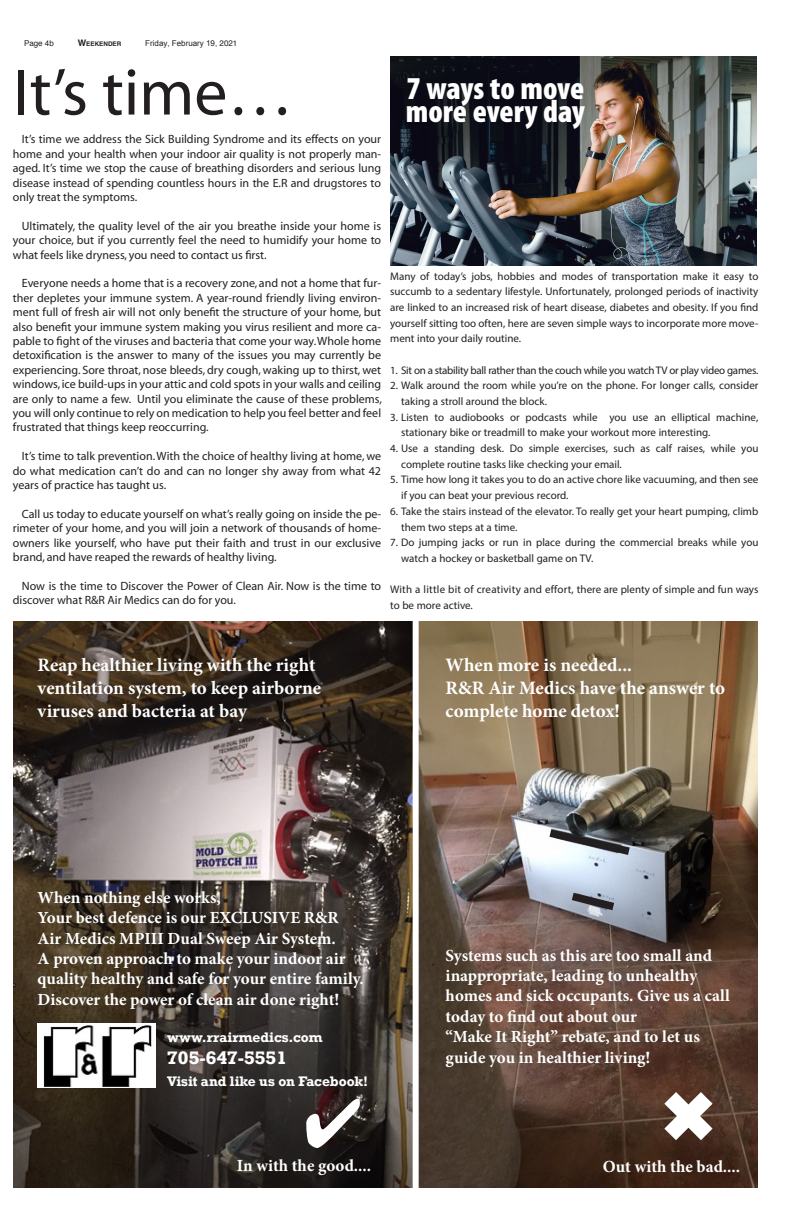
<style>
.page{position:relative;width:792px;height:1224px;background:#fff}
.page>*{position:absolute;margin:0;border:0;box-sizing:border-box;transform-origin:0 0}
.t1{font:66px "Myriad";color:#231f20}
.t2{font:900 condensed 32px/23px "Myriad Pro";letter-spacing:-.005em;color:#fff}
.t3{font:700 19px/22.8px "Minion Pro";color:#fff}
.t4{font:700 17px/20.4px "Minion Pro";color:#fff}
.t5{font:700 17px "Rockwell";color:#fff}
.t6{font:700 13px "Rockwell";color:#fff}
.t7{font:12px/14.4px "Myriad";color:#231f20;text-align:justify}
.t8{font:11px/15.7px "Myriad Pro";color:#231f20}
.t9{font:11px "Myriad Pro";letter-spacing:-.025em;color:#231f20}
.t10{font:8px "Arial";color:#231f20}
.t11{font:8px "Helvetica";color:#231f20}
.t12{font:700 6.3px "Helvetica";color:#231f20}
.s1{font-size:9px}
.s2{font-family:"Helvetica"}
</style>
<div class="page">
<img style="left:14px;top:621px;width:399px;height:566px">
<img style="left:419px;top:621px;width:339px;height:566px">
<img style="left:38px;top:1023px;width:117px;height:65px">
<svg style="left:550px;top:829px;width:80px;height:26px"></svg>
<svg style="left:572px;top:893px;width:42px;height:17px"></svg>
<img style="left:390px;top:56px;width:366px;height:210px">
<svg style="left:664px;top:1091px;width:49px;height:49px;background:#4f3123"></svg>
<svg style="left:306px;top:1098px;width:54px;height:50px;background:#291e1d"></svg>
<p class="t11" style="left:24px;top:37px;width:31px">Page 4b</p>
<p class="t12" style="left:78px;top:38px;width:45px"><span class="s1">W</span>EEKENDER</p>
<p class="t10" style="left:145px;top:38px;width:94px">Friday, February 19, <span class="s2">2021</span></p>
<p class="t1" style="left:13px;top:60px;width:282px">It’s time…</p>
<p class="t7" style="left:13px;top:133px;width:370px;text-indent:9px">It’s time we address the Sick Building Syndrome and its effects on your home and your health when your indoor air quality is not properly man&shy;aged. It’s time we stop the cause of breathing disorders and serious lung disease instead of spending countless hours in the E.R and drugstores to only treat the symptoms.</p>
<p class="t7" style="left:13px;top:219px;width:370px;text-indent:9px">Ultimately, the quality level of the air you breathe inside your home is your choice, but if you currently feel the need to humidify your home to what feels like dryness, you need to contact us first.</p>
<p class="t7" style="left:13px;top:277px;width:371px;text-indent:9px">Everyone needs a home that is a recovery zone, and not a home that fur&shy;ther depletes your immune system. A year-round friendly living environ&shy;ment full of fresh air will not only benefit the structure of your home, but also benefit your immune system making you virus resilient and more ca&shy;pable to fight of the viruses and bacteria that come your way. Whole home detoxification is the answer to many of the issues you may currently be experiencing. Sore throat, nose bleeds, dry cough, waking up to thirst, wet windows, ice build-ups in your attic and cold spots in your walls and ceiling are only to name a few. Until you eliminate the cause of these problems, you will only continue to rely on medication to help you feel better and feel frustrated that things keep reoccurring.</p>
<p class="t7" style="left:13px;top:449px;width:370px;text-indent:9px">It’s time to talk prevention. With the choice of healthy living at home, we do what medication can’t do and can no longer shy away from what 42 years of practice has taught us.</p>
<p class="t7" style="left:13px;top:507px;width:370px;text-indent:9px">Call us today to educate yourself on what’s really going on inside the pe&shy;rimeter of your home, and you will join a network of thousands of home&shy;owners like yourself, who have put their faith and trust in our exclusive brand, and have reaped the rewards of healthy living.</p>
<p class="t7" style="left:13px;top:579px;width:370px;text-indent:9px">Now is the time to Discover the Power of Clean Air. Now is the time to discover what R&amp;R Air Medics can do for you.</p>
<p class="t2" style="left:406px;top:78px;width:181px">7 ways to move more every day</p>
<p class="t8" style="left:390px;top:268px;width:370px;text-align:justify">Many of today’s jobs, hobbies and modes of transportation make it easy to succumb to a sedentary lifestyle. Unfortunately, prolonged periods of inactivity are linked to an increased risk of heart disease, diabetes and obesity. If you find yourself sitting too often, here are seven simple ways to incorporate more move&shy;ment into your daily routine.</p>
<p class="t9" style="left:390px;top:363px;width:370px">1. Sit on a stability ball rather than the couch while you watch TV or play video games.</p>
<p class="t8" style="left:401px;top:378px;width:359px;text-indent:-11px">2. Walk around the room while you’re on the phone. For longer calls, consider taking a stroll around the block.</p>
<p class="t8" style="left:401px;top:409px;width:359px;text-indent:-11px">3. Listen to audiobooks or podcasts while you use an elliptical machine, stationary bike or treadmill to make your workout more interesting.</p>
<p class="t8" style="left:401px;top:440px;width:359px;text-indent:-11px">4. Use a standing desk. Do simple exercises, such as calf raises, while you complete routine tasks like checking your email.</p>
<p class="t8" style="left:401px;top:472px;width:359px;text-indent:-11px">5. Time how long it takes you to do an active chore like vacuuming, and then see if you can beat your previous record.</p>
<p class="t8" style="left:401px;top:503px;width:359px;text-indent:-11px">6. Take the stairs instead of the elevator. To really get your heart pumping, climb them two steps at a time.</p>
<p class="t8" style="left:401px;top:534px;width:359px;text-indent:-11px">7. Do jumping jacks or run in place during the commercial breaks while you watch a hockey or basketball game on TV.</p>
<p class="t8" style="left:390px;top:581px;width:370px">With a little bit of creativity and effort, there are plenty of simple and fun ways to be more active.</p>
<p class="t3" style="left:38px;top:653px;width:285px">Reap healthier living with the right ventilation system, to keep airborne viruses and bacteria at bay</p>
<p class="t3" style="left:446px;top:653px;width:281px">When more is needed...<br>R&amp;R Air Medics have the answer to complete home detox!</p>
<p class="t4" style="left:38px;top:887px;width:328px">When nothing else works,<br>Your best defence is our EXCLUSIVE R&amp;R Air Medics MPIII Dual Sweep Air System.<br>A proven approach to make your indoor air quality healthy and safe for your entire family.<br>Discover the power of clean air done right!</p>
<p class="t6" style="left:167px;top:1029px;width:157px">www.rrairmedics.com</p>
<p class="t5" style="left:167px;top:1047px;width:121px">705-647-5551</p>
<p class="t6" style="left:167px;top:1073px;width:202px">Visit and like us on Facebook!</p>
<p class="t4" style="left:446px;top:945px;width:286px">Systems such as this are too small and inappropriate, leading to unhealthy homes and sick occupants. Give us a call today to find out about our<br>“Make It Right” rebate, and to let us guide you in healthier living!</p>
<p class="t4" style="left:237px;top:1155px;width:136px">In with the good....</p>
<p class="t4" style="left:603px;top:1156px;width:139px">Out with the bad....</p>
</div>
